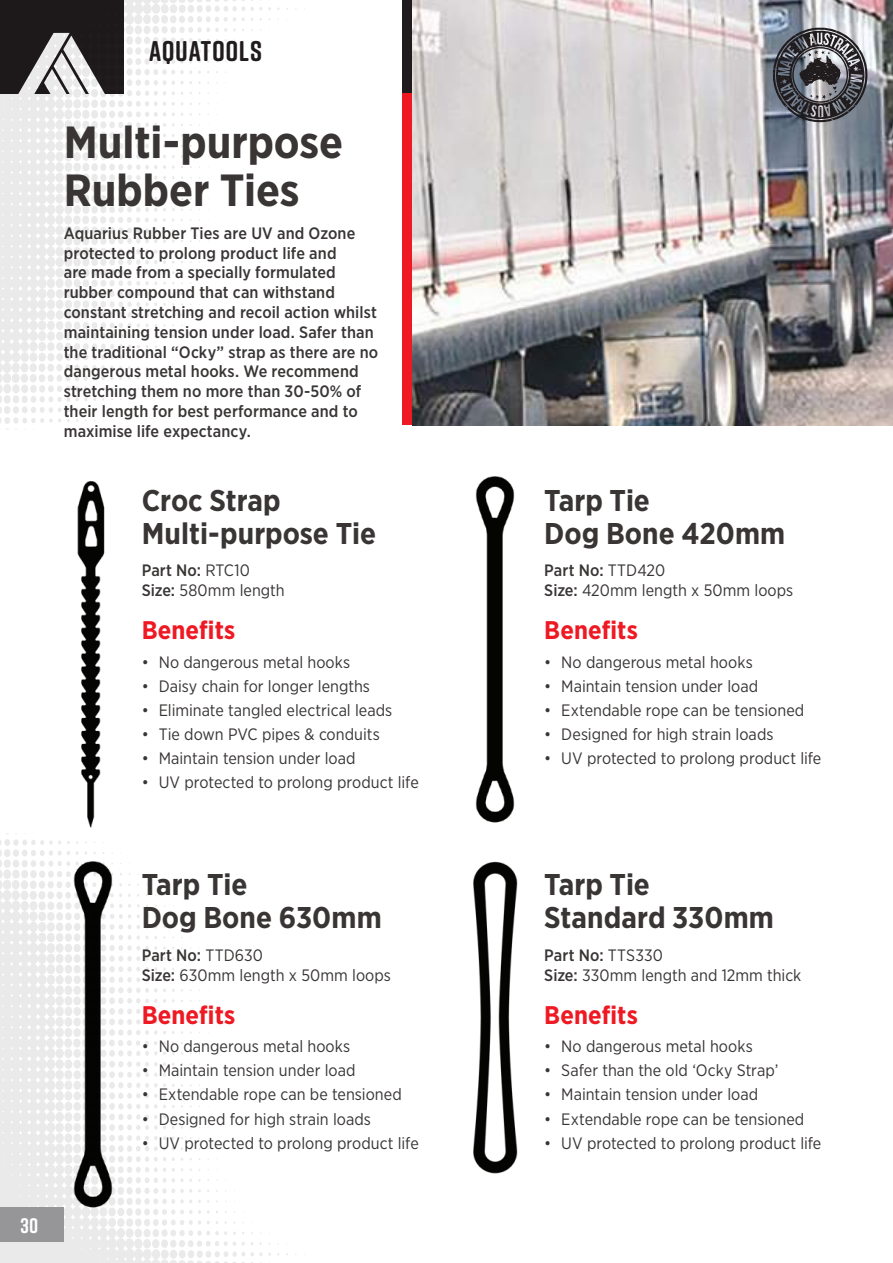
<style>
.page{position:relative;width:893px;height:1263px;background:#fff}
.page>*{position:absolute;margin:0;border:0;box-sizing:border-box;transform-origin:0 0}
.t1{font:700 45px/48px "Gotham Narrow";color:#393535}
.t2{font:700 30px/33px "Gotham Narrow";color:#393535}
.t3{font:700 28.5px "Rift Soft";letter-spacing:.025em;color:#201b1c}
.t4{font:700 25.5px "Gotham Narrow";letter-spacing:.005em;color:#ef1923}
.t5{font:700 21px "Rift Soft";color:#fff}
.t6{font:16.5px/19.8px "Gotham Narrow";color:#393535}
.t7{font:500 16.5px/19.8px "Gotham Narrow";letter-spacing:.005em;color:#393535}
.s1{font-weight:500}
</style>
<div class="page">
<svg style="left:0;top:0;width:544px;height:429px"></svg>
<div style="left:9px;top:349px;width:6px;height:7px;background:#eaeaea;border-radius:50%"></div>
<svg style="left:0;top:359px;width:6px;height:7px"></svg>
<svg style="left:140px;top:1px;width:6px;height:7px"></svg>
<svg style="left:0;top:833px;width:305px;height:430px"></svg>
<div style="left:9px;top:907px;width:6px;height:7px;background:#eaeaea;border-radius:50%"></div>
<svg style="left:10px;top:1099px;width:3px;height:4px"></svg>
<svg style="left:10px;top:1004px;width:3px;height:4px"></svg>
<div style="left:0;top:896px;width:6px;height:8px;background:#f6f6f6;border-radius:50%"></div>
<svg style="left:140px;top:1255px;width:6px;height:7px"></svg>
<div style="left:44px;top:1002px;width:7px;height:8px;background:#f6f6f6;border-radius:50%"></div>
<svg style="left:44px;top:1012px;width:7px;height:9px"></svg>
<div style="left:26px;top:928px;width:7px;height:8px;background:#eaeaea;border-radius:50%"></div>
<svg style="left:44px;top:1044px;width:6px;height:8px"></svg>
<div style="left:44px;top:991px;width:7px;height:9px;background:#f3f3f4;border-radius:50%"></div>
<svg style="left:35px;top:949px;width:7px;height:8px"></svg>
<svg style="left:35px;top:970px;width:7px;height:8px"></svg>
<svg style="left:1px;top:908px;width:31px;height:79px"></svg>
<div style="left:35px;top:992px;width:6px;height:7px;background:#eaeaea;border-radius:50%"></div>
<div style="left:35px;top:1055px;width:6px;height:7px;background:#ebebec;border-radius:50%"></div>
<div style="left:35px;top:1066px;width:6px;height:7px;background:#eaeaea;border-radius:50%"></div>
<svg style="left:35px;top:981px;width:6px;height:7px"></svg>
<svg style="left:19px;top:1067px;width:117px;height:194px"></svg>
<svg style="left:19px;top:993px;width:22px;height:68px"></svg>
<svg style="left:1px;top:1px;width:135px;height:354px"></svg>
<div style="left:402px;top:0;width:10px;height:94px;background:#201b1c"></div>
<div style="left:402px;top:94px;width:10px;height:331px;background:#ef1923"></div>
<img style="left:412px;top:0;width:481px;height:425px">
<img style="left:64px;top:481px;width:56px;height:358px">
<img style="left:62px;top:848px;width:59px;height:376px">
<img style="left:475px;top:476px;width:40px;height:347px">
<img style="left:473px;top:861px;width:45px;height:313px">
<svg style="left:773px;top:24px;width:95px;height:100px;background:#6a6c73"></svg>
<div style="left:0;top:1208px;width:64px;height:34px;background:#969698"></div>
<h3 class="t3" style="left:149px;top:30px;width:115px">AQUATOOLS</h3>
<h1 class="t1" style="left:64px;top:118px;width:281px">Multi-purpose<br>Rubber Ties</h1>
<p class="t7" style="left:64px;top:223px;width:316px">Aquarius Rubber Ties are UV and Ozone protected to prolong product life and<br>are made from a specially formulated rubber compound that can withstand constant stretching and recoil action whilst maintaining tension under load. Safer than the traditional “Ocky” strap as there are no dangerous metal hooks. We recommend stretching them no more than 30-50% of their length for best performance and to maximise life expectancy.</p>
<h2 class="t2" style="left:142px;top:483px;width:236px">Croc Strap<br>Multi-purpose Tie</h2>
<p class="t6" style="left:142px;top:560px;width:145px"><span class="s1">Part No:</span> RTC10<br><span class="s1">Size:</span> 580mm length</p>
<h3 class="t4" style="left:142px;top:614px;width:95px">Benefits</h3>
<p class="t6" style="left:142px;top:652px;width:210px">• No dangerous metal hooks</p>
<p class="t6" style="left:142px;top:676px;width:230px">• Daisy chain for longer lengths</p>
<p class="t6" style="left:142px;top:700px;width:252px">• Eliminate tangled electrical leads</p>
<p class="t6" style="left:142px;top:724px;width:240px">• Tie down PVC pipes &amp; conduits</p>
<p class="t6" style="left:142px;top:748px;width:215px">• Maintain tension under load</p>
<p class="t6" style="left:142px;top:772px;width:279px">• UV protected to prolong product life</p>
<p class="t5" style="left:21px;top:1210px;width:19px">30</p>
<h2 class="t2" style="left:142px;top:868px;width:242px">Tarp Tie<br>Dog Bone 630mm</h2>
<p class="t6" style="left:142px;top:945px;width:251px"><span class="s1">Part No:</span> TTD630<br><span class="s1">Size:</span> 630mm length x 50mm loops</p>
<h3 class="t4" style="left:142px;top:999px;width:95px">Benefits</h3>
<p class="t6" style="left:142px;top:1036px;width:210px">• No dangerous metal hooks</p>
<p class="t6" style="left:142px;top:1060px;width:215px">• Maintain tension under load</p>
<p class="t6" style="left:142px;top:1084px;width:262px">• Extendable rope can be tensioned</p>
<p class="t6" style="left:142px;top:1108px;width:231px">• Designed for high strain loads</p>
<p class="t6" style="left:142px;top:1132px;width:279px">• UV protected to prolong product life</p>
<h2 class="t2" style="left:544px;top:483px;width:243px">Tarp Tie<br>Dog Bone 420mm</h2>
<p class="t6" style="left:544px;top:560px;width:250px"><span class="s1">Part No:</span> TTD420<br><span class="s1">Size:</span> 420mm length x 50mm loops</p>
<h3 class="t4" style="left:544px;top:614px;width:95px">Benefits</h3>
<p class="t6" style="left:544px;top:652px;width:210px">• No dangerous metal hooks</p>
<p class="t6" style="left:544px;top:676px;width:215px">• Maintain tension under load</p>
<p class="t6" style="left:544px;top:700px;width:262px">• Extendable rope can be tensioned</p>
<p class="t6" style="left:544px;top:724px;width:231px">• Designed for high strain loads</p>
<p class="t6" style="left:544px;top:748px;width:279px">• UV protected to prolong product life</p>
<h2 class="t2" style="left:544px;top:868px;width:231px">Tarp Tie<br>Standard 330mm</h2>
<p class="t6" style="left:544px;top:945px;width:259px"><span class="s1">Part No:</span> TTS330<br><span class="s1">Size:</span> 330mm length and 12mm thick</p>
<h3 class="t4" style="left:544px;top:999px;width:95px">Benefits</h3>
<p class="t6" style="left:544px;top:1036px;width:210px">• No dangerous metal hooks</p>
<p class="t6" style="left:544px;top:1060px;width:236px">• Safer than the old ‘Ocky Strap’</p>
<p class="t6" style="left:544px;top:1084px;width:215px">• Maintain tension under load</p>
<p class="t6" style="left:544px;top:1108px;width:262px">• Extendable rope can be tensioned</p>
<p class="t6" style="left:544px;top:1132px;width:279px">• UV protected to prolong product life</p>
</div>
